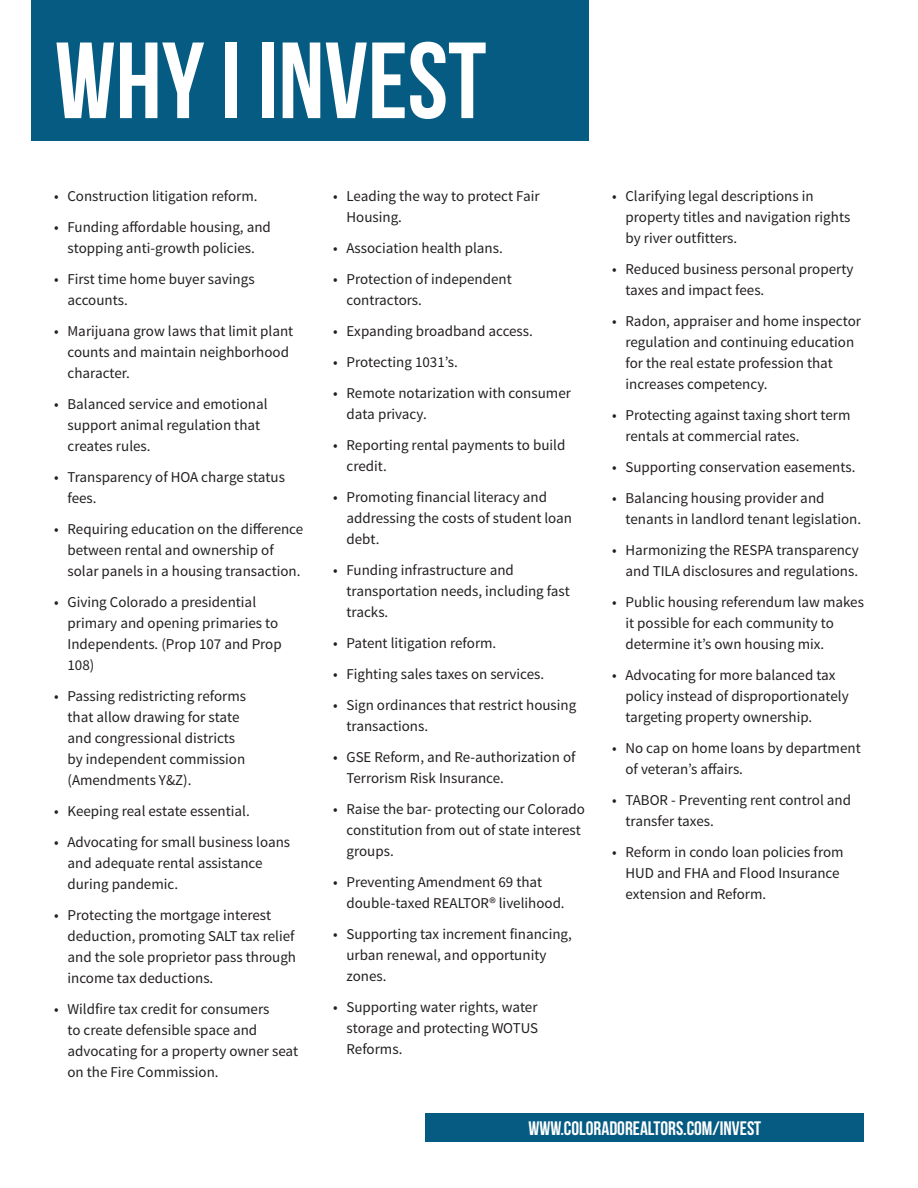
<style>
.page{position:relative;width:918px;height:1188px;background:#fff}
.page>*{position:absolute;margin:0;border:0;box-sizing:border-box;transform-origin:0 0}
.Header_Bebas_92_Whit{font:108px "Bebas Neue";color:#fff}
.Small_Header_Bebas_1{font:19.5px "Bebas Neue";color:#fff}
.t1{font:15px/21px "Source Sans Pro";color:#231f20}
</style>
<div class="page">
<div style="left:31px;top:0;width:557px;height:141px;background:#065b83"></div>
<div style="left:426px;top:1113px;width:438px;height:28px;background:#065b83"></div>
<p class="Header_Bebas_92_Whit" style="left:55px;top:22px;width:433px">WHY I INVEST</p>
<p class="t1" style="left:54px;top:186px;width:205px">• Construction litigation reform.</p>
<p class="t1" style="left:54px;top:217px;width:218px;text-align:center">• Funding affordable housing, and stopping anti-growth policies.</p>
<p class="t1" style="left:68px;top:269px;width:189px;text-indent:-14px">• First time home buyer savings accounts.</p>
<p class="t1" style="left:68px;top:321px;width:227px;text-indent:-14px">• Marijuana grow laws that limit plant counts and maintain neighborhood character.</p>
<p class="t1" style="left:68px;top:394px;width:202px;text-indent:-14px">• Balanced service and emotional support animal regulation that creates rules.</p>
<p class="t1" style="left:68px;top:467px;width:219px;text-indent:-14px">• Transparency of HOA charge status fees.</p>
<p class="t1" style="left:68px;top:519px;width:237px;text-indent:-14px">• Requiring education on the difference between rental and ownership of solar panels in a housing transaction.</p>
<p class="t1" style="left:68px;top:592px;width:216px;text-indent:-14px">• Giving Colorado a presidential primary and opening primaries to<br>Independents. (Prop 107 and Prop<br>108)</p>
<p class="t1" style="left:68px;top:686px;width:180px;text-indent:-14px">• Passing redistricting reforms that allow drawing for state and congressional districts by independent commission (Amendments Y&amp;Z).</p>
<p class="t1" style="left:54px;top:801px;width:197px">• Keeping real estate essential.</p>
<p class="t1" style="left:68px;top:832px;width:224px;text-indent:-14px">• Advocating for small business loans and adequate rental assistance during pandemic.</p>
<p class="t1" style="left:68px;top:905px;width:230px;text-indent:-14px">• Protecting the mortgage interest deduction, promoting SALT tax relief and the sole proprietor pass through income tax deductions.</p>
<p class="t1" style="left:68px;top:999px;width:232px;text-indent:-14px">• Wildfire tax credit for consumers<br>to create defensible space and advocating for a property owner seat on the Fire Commission.</p>
<p class="t1" style="left:346px;top:186px;width:195px;text-indent:-14px">• Leading the way to protect Fair<br>Housing.</p>
<p class="t1" style="left:333px;top:238px;width:171px">• Association health plans.</p>
<p class="t1" style="left:346px;top:269px;width:167px;text-indent:-14px">• Protection of independent contractors.</p>
<p class="t1" style="left:333px;top:321px;width:201px">• Expanding broadband access.</p>
<p class="t1" style="left:333px;top:352px;width:126px">• Protecting 1031’s.</p>
<p class="t1" style="left:346px;top:383px;width:226px;text-indent:-14px">• Remote notarization with consumer data privacy.</p>
<p class="t1" style="left:346px;top:435px;width:220px;text-indent:-14px">• Reporting rental payments to build credit.</p>
<p class="t1" style="left:346px;top:487px;width:227px;text-indent:-14px">• Promoting financial literacy and addressing the costs of student loan debt.</p>
<p class="t1" style="left:346px;top:560px;width:225px;text-indent:-14px">• Funding infrastructure and transportation needs, including fast tracks.</p>
<p class="t1" style="left:333px;top:633px;width:165px">• Patent litigation reform.</p>
<p class="t1" style="left:333px;top:664px;width:213px">• Fighting sales taxes on services.</p>
<p class="t1" style="left:346px;top:695px;width:231px;text-indent:-14px">• Sign ordinances that restrict housing transactions.</p>
<p class="t1" style="left:346px;top:747px;width:231px;text-indent:-14px">• GSE Reform, and Re-authorization of<br>Terrorism Risk Insurance.</p>
<p class="t1" style="left:346px;top:799px;width:240px;text-indent:-14px">• Raise the bar- protecting our Colorado constitution from out of state interest groups.</p>
<p class="t1" style="left:346px;top:872px;width:220px;text-indent:-14px">• Preventing Amendment 69 that double-taxed REALTOR® livelihood.</p>
<p class="t1" style="left:346px;top:924px;width:227px;text-indent:-14px">• Supporting tax increment financing, urban renewal, and opportunity zones.</p>
<p class="t1" style="left:346px;top:997px;width:193px;text-align:justify;text-indent:-14px">• Supporting water rights, water storage and protecting WOTUS Reforms.</p>
<p class="t1" style="left:626px;top:186px;width:226px;text-indent:-14px">• Clarifying legal descriptions in property titles and navigation rights by river outfitters.</p>
<p class="t1" style="left:626px;top:259px;width:229px;text-indent:-14px">• Reduced business personal property taxes and impact fees.</p>
<p class="t1" style="left:626px;top:311px;width:237px;text-indent:-14px">• Radon, appraiser and home inspector regulation and continuing education for the real estate profession that increases competency.</p>
<p class="t1" style="left:626px;top:405px;width:226px;text-indent:-14px">• Protecting against taxing short term rentals at commercial rates.</p>
<p class="t1" style="left:612px;top:457px;width:245px">• Supporting conservation easements.</p>
<p class="t1" style="left:626px;top:488px;width:237px;text-indent:-14px">• Balancing housing provider and tenants in landlord tenant legislation.</p>
<p class="t1" style="left:612px;top:540px;width:248px;text-align:right">• Harmonizing the RESPA transparency and TILA disclosures and regulations.</p>
<p class="t1" style="left:626px;top:592px;width:240px;text-indent:-14px">• Public housing referendum law makes it possible for each community to determine it’s own housing mix.</p>
<p class="t1" style="left:626px;top:665px;width:225px;text-indent:-14px">• Advocating for more balanced tax policy instead of disproportionately targeting property ownership.</p>
<p class="t1" style="left:626px;top:738px;width:237px;text-indent:-14px">• No cap on home loans by department of veteran’s affairs.</p>
<p class="t1" style="left:626px;top:790px;width:227px;text-indent:-14px">• TABOR - Preventing rent control and transfer taxes.</p>
<p class="t1" style="left:626px;top:842px;width:220px;text-indent:-14px">• Reform in condo loan policies from<br>HUD and FHA and Flood Insurance extension and Reform.</p>
<p class="Small_Header_Bebas_1" style="left:528px;top:1117px;width:234px">WWW.COLORADOREALTORS.COM/INVEST</p>
</div>
